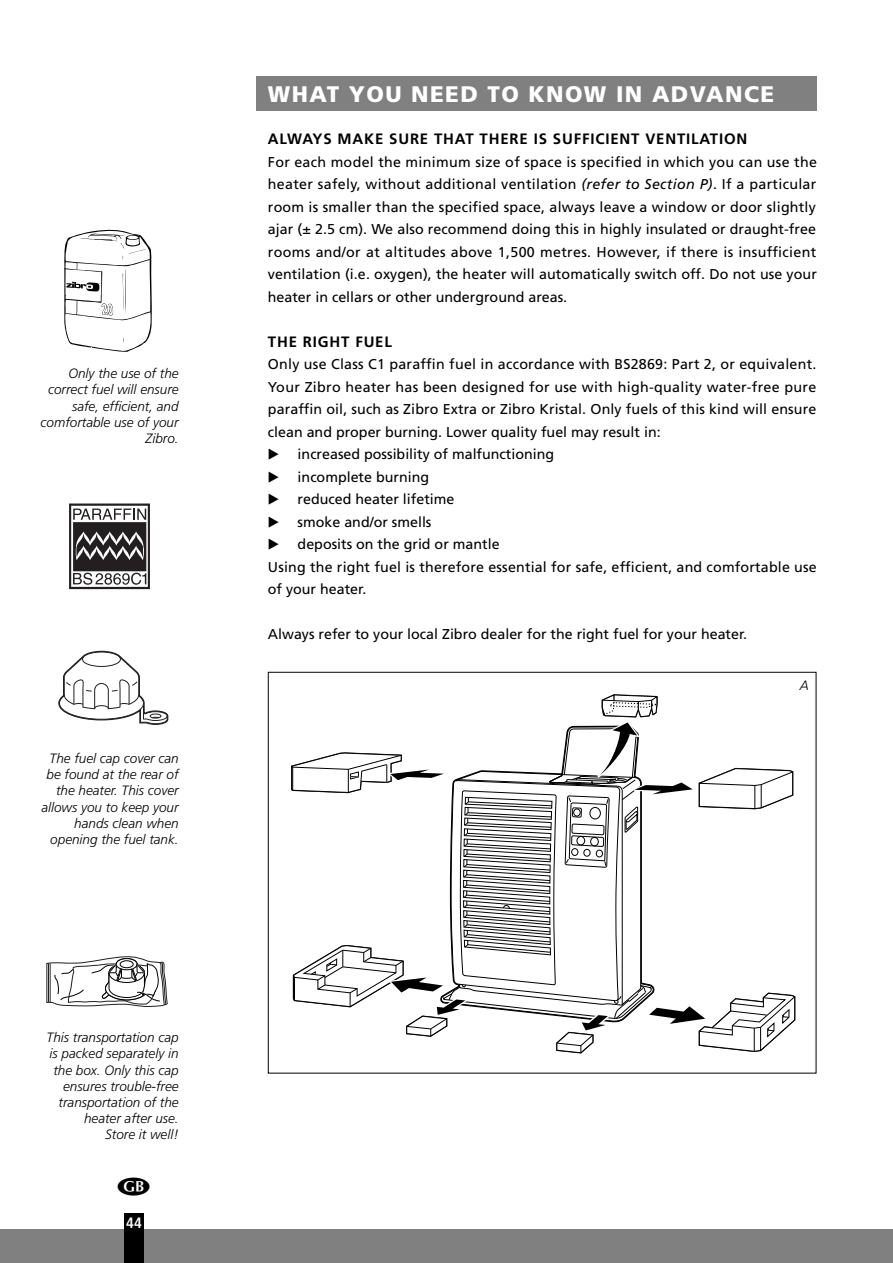
<style>
.page{position:relative;width:893px;height:1263px;background:#fff}
.page>*{position:absolute;margin:0;border:0;box-sizing:border-box;transform-origin:0 0}
.t1{font:900 22.5px "Frutiger";letter-spacing:.06em;color:#fff}
.t2{font:700 15px "Frutiger";letter-spacing:.055em;color:#000}
.t3{font:700 condensed 15px "Frutiger";color:#fff}
.t4{font:14.25px/22.5px "Frutiger";color:#000;text-align:justify}
.t5{font:14.25px "Frutiger";letter-spacing:.02em;color:#000}
.t6{font:italic 300 13.5px/16.2px "Frutiger";color:#000;text-align:right}
.s1{font-style:italic}
</style>
<div class="page">
<div style="left:256px;top:77px;width:560px;height:34px;background:#808080"></div>
<div style="left:0;top:1229px;width:893px;height:34px;background:#808080"></div>
<div style="left:124px;top:1213px;width:20px;height:50px;background:#000"></div>
<svg style="left:291px;top:694px;width:505px;height:360px"></svg>
<svg style="left:64px;top:229px;width:88px;height:123px"></svg>
<svg style="left:69px;top:503px;width:81px;height:86px"></svg>
<svg style="left:46px;top:956px;width:122px;height:51px"></svg>
<svg style="left:58px;top:650px;width:111px;height:75px"></svg>
<p class="t6" style="left:41px;top:366px;width:140px">Only the use of the correct fuel will ensure safe, efficient, and comfortable use of your<br>Zibro.</p>
<p class="t6" style="left:41px;top:751px;width:139px">The fuel cap cover can be found at the rear of the heater. This cover allows you to keep your hands clean when opening the fuel tank.</p>
<p class="t6" style="left:47px;top:1030px;width:134px">This transportation cap is packed separately in the box. Only this cap ensures trouble-free transportation of the heater after use.<br>Store it well!</p>
<p class="t3" style="left:126px;top:1217px;width:17px">44</p>
<h1 class="t1" style="left:268px;top:85px;width:508px">WHAT YOU NEED TO KNOW IN ADVANCE</h1>
<p class="t2" style="left:268px;top:133px;width:481px">ALWAYS MAKE SURE THAT THERE IS SUFFICIENT VENTILATION</p>
<p class="t4" style="left:268px;top:151px;width:551px">For each model the minimum size of space is specified in which you can use the heater safely, without additional ventilation <span class="s1">(refer to Section P)</span>. If a particular room is smaller than the specified space, always leave a window or door slightly ajar (± 2.5 cm). We also recommend doing this in highly insulated or draught-free rooms and/or at altitudes above 1,500 metres. However, if there is insufficient ventilation (i.e. oxygen), the heater will automatically switch off. Do not use your heater in cellars or other underground areas.</p>
<p class="t2" style="left:268px;top:335px;width:126px">THE RIGHT FUEL</p>
<p class="t5" style="left:268px;top:358px;width:550px">Only use Class C1 paraffin fuel in accordance with BS2869: Part 2, or equivalent.</p>
<p class="t5" style="left:268px;top:381px;width:550px">Your Zibro heater has been designed for use with high-quality water-free pure</p>
<p class="t4" style="left:268px;top:399px;width:550px">paraffin oil, such as Zibro Extra or Zibro Kristal. Only fuels of this kind will ensure</p>
<p class="t4" style="left:268px;top:421px;width:394px">clean and proper burning. Lower quality fuel may result in:</p>
<p class="t4" style="left:298px;top:444px;width:258px">increased possibility of malfunctioning</p>
<p class="t4" style="left:298px;top:466px;width:133px">incomplete burning</p>
<p class="t4" style="left:298px;top:489px;width:158px">reduced heater lifetime</p>
<p class="t4" style="left:298px;top:511px;width:135px">smoke and/or smells</p>
<p class="t4" style="left:298px;top:534px;width:203px">deposits on the grid or mantle</p>
<p class="t4" style="left:268px;top:556px;width:550px">Using the right fuel is therefore essential for safe, efficient, and comfortable use</p>
<p class="t4" style="left:268px;top:579px;width:100px">of your heater.</p>
<p class="t4" style="left:268px;top:624px;width:481px">Always refer to your local Zibro dealer for the right fuel for your heater.</p>
<p class="t6" style="left:800px;top:678px;width:11px">A</p>
</div>
